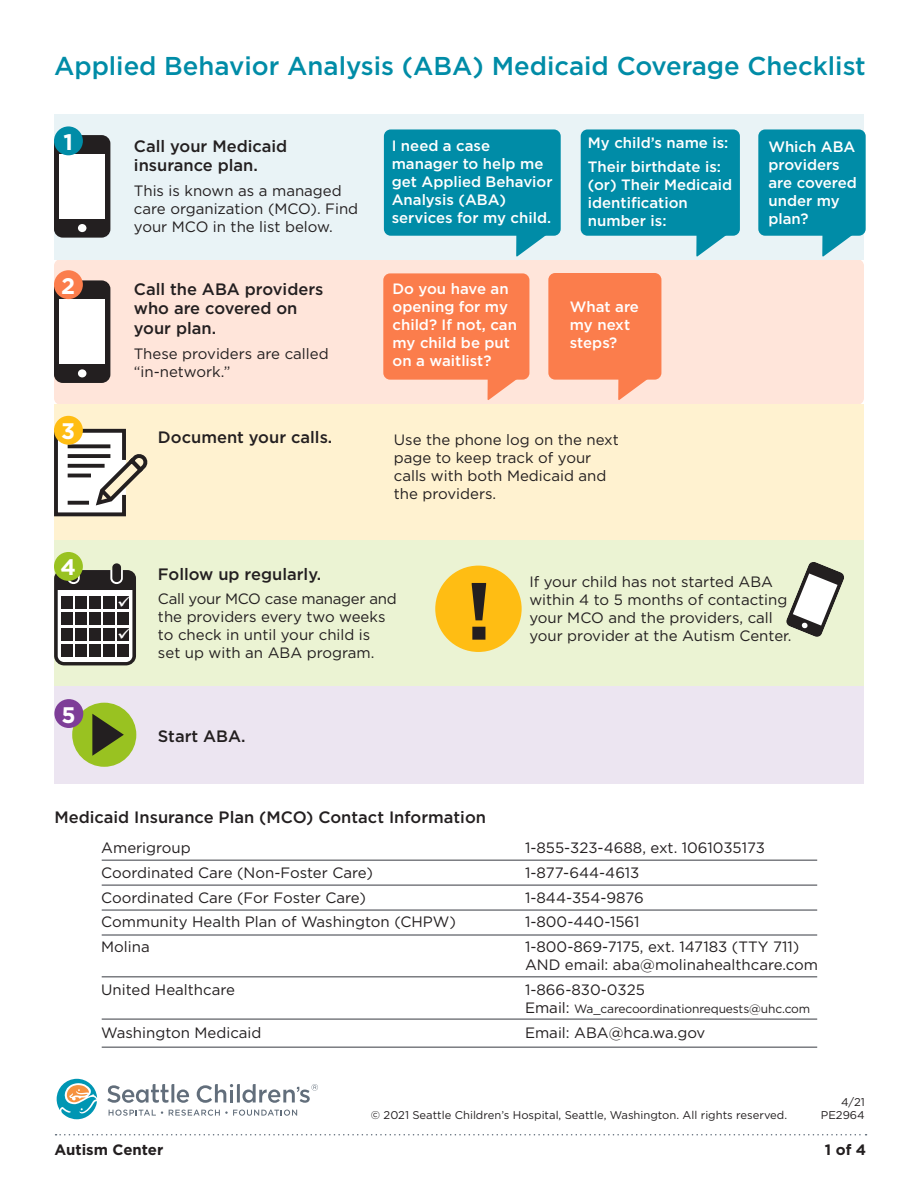
<style>
.page{position:relative;width:918px;height:1188px;background:#fff}
.page>*{position:absolute;margin:0;border:0;box-sizing:border-box;transform-origin:0 0}
.t1{font:700 81px "Gotham";color:#231f20}
.t2{font:500 25.8px "Gotham";color:#008ca7}
.t3{font:700 22.5px "Gotham";color:#fff}
.t4{font:500 16.5px/19.8px "Gotham";color:#231f20}
.t5{font:15px/18px "Gotham";color:#231f20}
.t6{font:500 15px/18px "Gotham";color:#fff}
.t7{font:700 15px "Gotham";color:#231f20}
.t8{font:12px "Gotham";letter-spacing:-.01em;color:#231f20}
.t9{font:11.25px "Gotham";color:#231f20}
.s1{font-size:15px}
</style>
<div class="page">
<div style="left:54px;top:259px;width:810px;height:146px;background:#ffe5da;border-radius:7px"></div>
<svg style="left:488px;top:380px;width:28px;height:20px"></svg>
<div style="left:54px;top:114px;width:810px;height:146px;background:#e9f3f6"></div>
<svg style="left:516px;top:236px;width:29px;height:21px"></svg>
<div style="left:54px;top:685px;width:810px;height:99px;background:#ece5f1"></div>
<div style="left:54px;top:540px;width:810px;height:145px;background:#ebf3d3"></div>
<div style="left:54px;top:404px;width:810px;height:136px;background:#fff2d0"></div>
<div style="left:54px;top:135px;width:56px;height:103px;background:#231f20;border-radius:9px"></div>
<div style="left:60px;top:154px;width:45px;height:65px;background:#fff"></div>
<div style="left:78px;top:224px;width:8px;height:8px;background:#fff;border-radius:50%"></div>
<div style="left:384px;top:129px;width:177px;height:107px;background:#008ca7;border-radius:7px"></div>
<div style="left:581px;top:129px;width:159px;height:107px;background:#008ca7;border-radius:7px"></div>
<div style="left:758px;top:129px;width:108px;height:107px;background:#008ca7;border-radius:7px"></div>
<div style="left:54px;top:126px;width:29px;height:29px;background:#008ca7;border-radius:50%"></div>
<div style="left:548px;top:273px;width:113px;height:107px;background:#fb7d4c;border-radius:7px"></div>
<div style="left:383px;top:273px;width:146px;height:107px;background:#fb7d4c;border-radius:7px"></div>
<div style="left:54px;top:280px;width:56px;height:103px;background:#231f20;border-radius:9px"></div>
<div style="left:60px;top:300px;width:45px;height:64px;background:#fff"></div>
<div style="left:78px;top:369px;width:8px;height:8px;background:#fff;border-radius:50%"></div>
<div style="left:54px;top:270px;width:29px;height:29px;background:#fb7d4c;border-radius:50%"></div>
<svg style="left:54px;top:428px;width:94px;height:89px"></svg>
<svg style="left:68px;top:501px;width:21px;height:4px"></svg>
<svg style="left:68px;top:454px;width:42px;height:4px"></svg>
<svg style="left:68px;top:464px;width:37px;height:4px"></svg>
<hr style="left:68px;top:474px;width:23px;height:3px;background:#231f20">
<svg style="left:68px;top:444px;width:42px;height:4px"></svg>
<div style="left:54px;top:416px;width:29px;height:29px;background:#ffbd13;border-radius:50%"></div>
<div style="left:112px;top:563px;width:9px;height:19px;background:#231f20;border-radius:4px"></div>
<div style="left:435px;top:566px;width:87px;height:86px;background:#ffbd13;border-radius:50%"></div>
<div style="left:54px;top:552px;width:29px;height:29px;background:#99c221;border-radius:50%"></div>
<div style="left:72px;top:703px;width:64px;height:64px;background:#99c221;border-radius:50%"></div>
<svg style="left:92px;top:714px;width:32px;height:42px"></svg>
<div style="left:54px;top:699px;width:29px;height:29px;background:#7e3e98;border-radius:50%"></div>
<svg style="left:696px;top:235px;width:33px;height:22px"></svg>
<svg style="left:822px;top:235px;width:33px;height:22px"></svg>
<svg style="left:618px;top:379px;width:33px;height:21px"></svg>
<svg style="left:786px;top:562px;width:58px;height:75px"></svg>
<svg style="left:57px;top:1079px;width:41px;height:40px"></svg>
<svg style="left:107px;top:1084px;width:82px;height:19px"></svg>
<svg style="left:109px;top:1110px;width:54px;height:6px"></svg>
<svg style="left:169px;top:1110px;width:128px;height:6px"></svg>
<svg style="left:197px;top:1084px;width:121px;height:19px"></svg>
<svg style="left:56px;top:1134px;width:811px;height:2px"></svg>
<hr style="left:102px;top:859px;width:715px;height:2px;background:#7a7c81">
<hr style="left:102px;top:934px;width:715px;height:2px;background:#7a7c81">
<hr style="left:102px;top:909px;width:715px;height:2px;background:#7a7c81">
<hr style="left:102px;top:976px;width:715px;height:2px;background:#7a7c81">
<hr style="left:102px;top:884px;width:715px;height:2px;background:#7a7c81">
<hr style="left:102px;top:1018px;width:715px;height:2px;background:#7a7c81">
<hr style="left:102px;top:1046px;width:715px;height:2px;background:#7a7c81">
<svg style="left:54px;top:570px;width:82px;height:95px;background:#6a6864"></svg>
<p class="t2" style="left:54px;top:49px;width:813px">Applied Behavior Analysis (ABA) Medicaid Coverage Checklist</p>
<p class="t3" style="left:64px;top:127px;width:11px">1</p>
<p class="t3" style="left:61px;top:271px;width:16px">2</p>
<p class="t3" style="left:61px;top:416px;width:15px">3</p>
<p class="t3" style="left:60px;top:553px;width:17px">4</p>
<p class="t3" style="left:62px;top:700px;width:16px">5</p>
<p class="t4" style="left:134px;top:136px;width:155px">Call your Medicaid insurance plan.</p>
<p class="t5" style="left:134px;top:182px;width:226px">This is known as a managed care organization (MCO). Find your MCO in the list below.</p>
<p class="t4" style="left:134px;top:279px;width:191px">Call the ABA providers who are covered on your plan.</p>
<p class="t5" style="left:134px;top:344px;width:196px">These providers are called “in-network.”</p>
<p class="t6" style="left:392px;top:137px;width:162px">I need a case manager to help me get Applied Behavior<br>Analysis (ABA) services for my child.</p>
<p class="t6" style="left:588px;top:133px;width:142px">My child’s name is:</p>
<p class="t6" style="left:588px;top:158px;width:135px">Their birthdate is:</p>
<p class="t6" style="left:588px;top:176px;width:146px">(or) Their Medicaid identification number is:</p>
<p class="t6" style="left:393px;top:279px;width:126px">Do you have an opening for my child? If not, can my child be put on a waitlist?</p>
<p class="t6" style="left:570px;top:297px;width:71px">What are my next steps?</p>
<p class="t4" style="left:158px;top:427px;width:176px">Document your calls.</p>
<p class="t5" style="left:394px;top:430px;width:226px">Use the phone log on the next page to keep track of your calls with both Medicaid and the providers.</p>
<p class="t6" style="left:768px;top:137px;width:90px">Which ABA providers are covered under my plan?</p>
<p class="t4" style="left:158px;top:564px;width:165px">Follow up regularly.</p>
<p class="t5" style="left:158px;top:590px;width:240px">Call your MCO case manager and the providers every two weeks to check in until your child is<br>set up with an ABA program.</p>
<p class="t1" style="left:466px;top:557px;width:28px">!</p>
<p class="t4" style="left:158px;top:727px;width:89px">Start ABA.</p>
<p class="t5" style="left:529px;top:572px;width:264px">If your child has not started ABA within 4 to 5 months of contacting your MCO and the providers, call your provider at the Autism Center.</p>
<p class="t4" style="left:54px;top:807px;width:433px">Medicaid Insurance Plan (MCO) Contact Information</p>
<p class="t5" style="left:101px;top:838px;width:91px">Amerigroup</p>
<p class="t5" style="left:525px;top:838px;width:241px">1-855-323-4688, ext. 1061035173</p>
<p class="t5" style="left:101px;top:863px;width:273px">Coordinated Care (Non-Foster Care)</p>
<p class="t5" style="left:525px;top:863px;width:116px">1-877-644-4613</p>
<p class="t5" style="left:101px;top:888px;width:266px">Coordinated Care (For Foster Care)</p>
<p class="t5" style="left:525px;top:888px;width:120px">1-844-354-9876</p>
<p class="t5" style="left:101px;top:913px;width:356px">Community Health Plan of Washington (CHPW)</p>
<p class="t5" style="left:525px;top:913px;width:116px">1-800-440-1561</p>
<p class="t5" style="left:101px;top:937px;width:50px">Molina</p>
<p class="t5" style="left:525px;top:937px;width:295px">1-800-869-7175, ext. 147183 (TTY 711)<br>AND email: aba@molinahealthcare.com</p>
<p class="t5" style="left:101px;top:980px;width:135px">United Healthcare</p>
<p class="t5" style="left:525px;top:980px;width:121px">1-866-830-0325</p>
<p class="t8" style="left:525px;top:1001px;width:287px"><span class="s1">Email:</span> Wa_carecoordinationrequests@uhc.com</p>
<p class="t5" style="left:101px;top:1023px;width:162px">Washington Medicaid</p>
<p class="t5" style="left:525px;top:1023px;width:182px">Email: ABA@hca.wa.gov</p>
<p class="t9" style="left:841px;top:1094px;width:25px">4/21</p>
<p class="t9" style="left:371px;top:1108px;width:418px">© 2021 Seattle Children’s Hospital, Seattle, Washington. All rights reserved.</p>
<p class="t9" style="left:821px;top:1108px;width:45px">PE2964</p>
<p class="t7" style="left:54px;top:1139px;width:111px">Autism Center</p>
<p class="t7" style="left:825px;top:1139px;width:43px">1 of 4</p>
</div>
